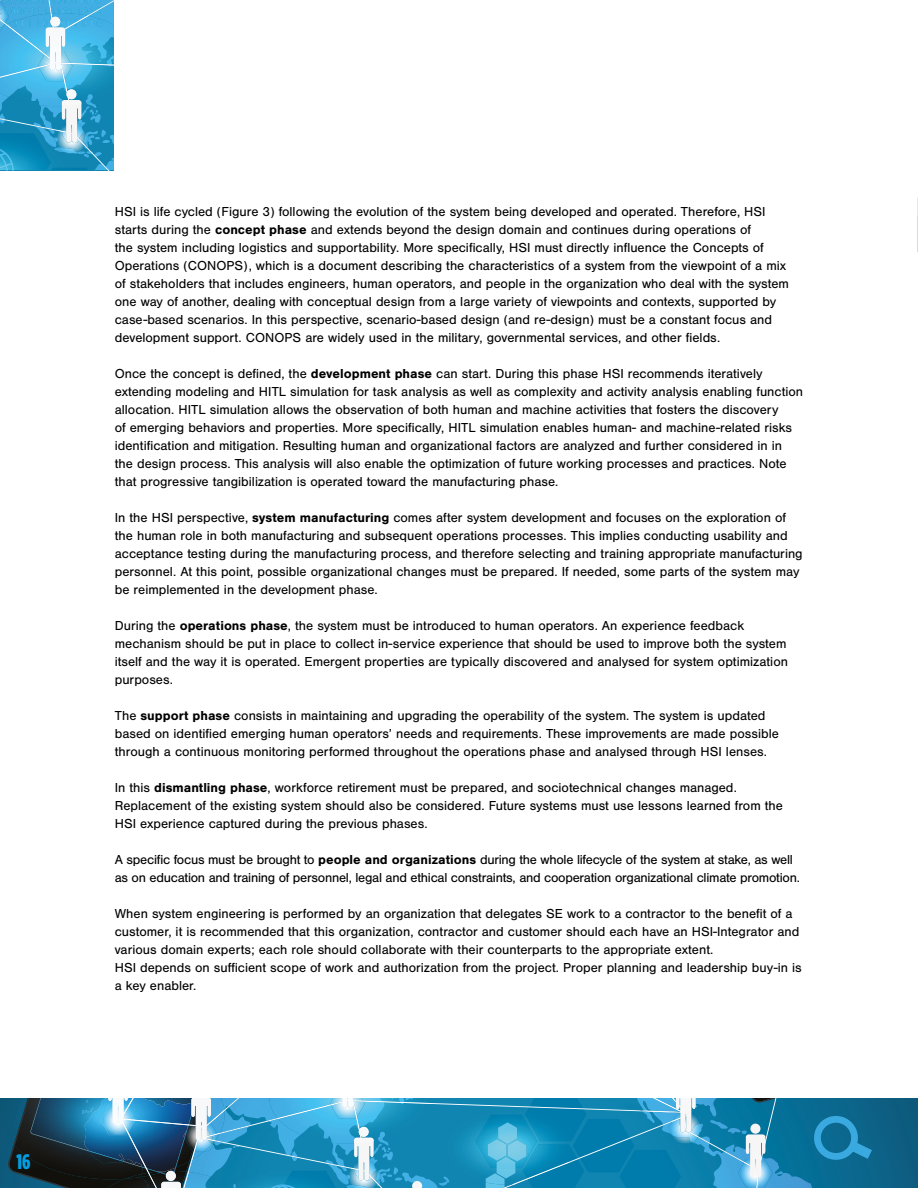
<style>
.page{position:relative;width:918px;height:1188px;background:#fff}
.page>*{position:absolute;margin:0;border:0;box-sizing:border-box;transform-origin:0 0}
.t1{font:900 21px "Gotham Condensed";color:#009fe3}
.t2{font:13.5px/18px "Nimbus San";color:#000}
.t3{font:13.5px/18px "Nimbus San";letter-spacing:-.02em;color:#000}
.s1{font-weight:700}
</style>
<div class="page">
<div style="left:0;top:1098px;width:918px;height:90px;background:#0d5e82"></div>
<svg style="left:7px;top:1098px;width:865px;height:90px;background:#2884aa"></svg>
<svg style="left:0;top:0;width:114px;height:170px;background:#45abd5"></svg>
<hr style="left:917px;top:198px;width:1px;height:54px;background:#dadada">
<svg style="left:917px;top:198px;width:1px;height:18px"></svg>
<h1 class="t1" style="left:16px;top:1150px;width:15px">16</h1>
<p class="t2" style="left:115px;top:203px;width:676px">HSI is life cycled (Figure 3) following the evolution of the system being developed and operated. Therefore, HSI starts during the <span class="s1">concept phase</span> and extends beyond the design domain and continues during operations of<br>the system including logistics and supportability. More specifically, HSI must directly influence the Concepts of Operations (CONOPS), which is a document describing the characteristics of a system from the viewpoint of a mix of stakeholders that includes engineers, human operators, and people in the organization who deal with the system one way of another, dealing with conceptual design from a large variety of viewpoints and contexts, supported by case-based scenarios. In this perspective, scenario-based design (and re-design) must be a constant focus and development support. CONOPS are widely used in the military, governmental services, and other fields.</p>
<p class="t2" style="left:115px;top:365px;width:690px">Once the concept is defined, the <span class="s1">development phase</span> can start. During this phase HSI recommends iteratively extending modeling and HITL simulation for task analysis as well as complexity and activity analysis enabling function allocation. HITL simulation allows the observation of both human and machine activities that fosters the discovery<br>of emerging behaviors and properties. More specifically, HITL simulation enables human- and machine-related risks identification and mitigation. Resulting human and organizational factors are analyzed and further considered in in the design process. This analysis will also enable the optimization of future working processes and practices. Note that progressive tangibilization is operated toward the manufacturing phase.</p>
<p class="t2" style="left:115px;top:509px;width:689px">In the HSI perspective, <span class="s1">system manufacturing</span> comes after system development and focuses on the exploration of the human role in both manufacturing and subsequent operations processes. This implies conducting usability and acceptance testing during the manufacturing process, and therefore selecting and training appropriate manufacturing personnel. At this point, possible organizational changes must be prepared. If needed, some parts of the system may be reimplemented in the development phase.</p>
<p class="t2" style="left:115px;top:617px;width:675px">During the <span class="s1">operations phase</span>, the system must be introduced to human operators. An experience feedback mechanism should be put in place to collect in-service experience that should be used to improve both the system itself and the way it is operated. Emergent properties are typically discovered and analysed for system optimization purposes.</p>
<p class="t2" style="left:115px;top:707px;width:666px">The <span class="s1">support phase</span> consists in maintaining and upgrading the operability of the system. The system is updated based on identified emerging human operators’ needs and requirements. These improvements are made possible through a continuous monitoring performed throughout the operations phase and analysed through HSI lenses.</p>
<p class="t2" style="left:115px;top:779px;width:670px">In this <span class="s1">dismantling phase</span>, workforce retirement must be prepared, and sociotechnical changes managed.<br>Replacement of the existing system should also be considered. Future systems must use lessons learned from the<br>HSI experience captured during the previous phases.</p>
<p class="t3" style="left:115px;top:851px;width:687px">A specific focus must be brought to <span class="s1">people and organizations</span> during the whole lifecycle of the system at stake, as well as on education and training of personnel, legal and ethical constraints, and cooperation organizational climate promotion.</p>
<p class="t2" style="left:115px;top:905px;width:688px">When system engineering is performed by an organization that delegates SE work to a contractor to the benefit of a customer, it is recommended that this organization, contractor and customer should each have an HSI-Integrator and various domain experts; each role should collaborate with their counterparts to the appropriate extent.<br>HSI depends on sufficient scope of work and authorization from the project. Proper planning and leadership buy-in is a key enabler.</p>
</div>
